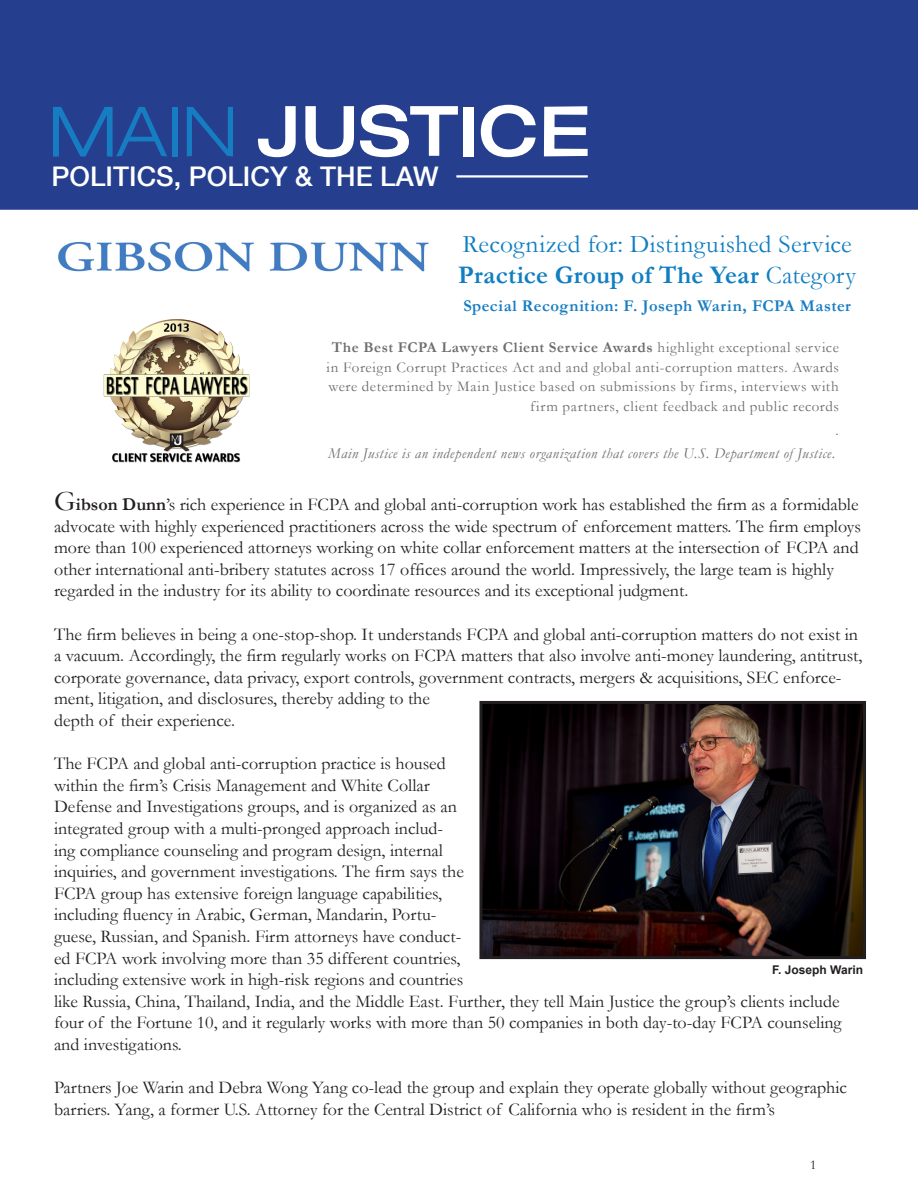
<style>
.page{position:relative;width:918px;height:1188px;background:#fff}
.page>*{position:absolute;margin:0;border:0;box-sizing:border-box;transform-origin:0 0}
.t1{font:500 27px "Helvetica Neue";color:#fff}
.t2{font:25.5px/30.6px "Garamond";letter-spacing:.01em;color:#0f7ec2}
.t3{font:18px/21.6px "Garamond";color:#231f20}
.t4{font:700 16.5px "Garamond";letter-spacing:.03em;color:#177dc2}
.content{font:15px/19.5px "Garamond";letter-spacing:.035em;color:#6c6d70;text-align:right}
.content-2{font:italic 15px "Garamond";letter-spacing:.035em;color:#6c6d70}
.t5{font:13.5px "Garamond";color:#231f20}
.t6{font:700 12px "Arial";color:#231f20}
.s1{font-weight:700}
.s2{color:#0f7ec2}
.s3{font-size:28.5px}
</style>
<div class="page">
<div style="left:0;top:1px;width:917px;height:208px;background:#253f8e"></div>
<div style="left:0;top:0;width:918px;height:210px;border:2px solid #253f8e"></div>
<svg style="left:53px;top:107px;width:114px;height:50px"></svg>
<div style="left:172px;top:107px;width:5px;height:50px;background:#177dc2"></div>
<svg style="left:187px;top:107px;width:46px;height:50px"></svg>
<svg style="left:258px;top:105px;width:330px;height:53px"></svg>
<hr style="left:456px;top:175px;width:132px;height:3px;background:#fff">
<img style="left:58px;top:241px;width:371px;height:31px">
<img style="left:483px;top:705px;width:379px;height:250px">
<div style="left:479px;top:701px;width:387px;height:258px;border:3px solid #231f20"></div>
<img style="left:103px;top:319px;width:147px;height:143px">
<h1 class="t1" style="left:51px;top:154px;width:389px">POLITICS, POLICY &amp; THE LAW</h1>
<p class="t2" style="left:458px;top:229px;width:399px">Recognized for: Distinguished Service<br><span class="s1">Practice Group of The Year</span> Category</p>
<p class="t4" style="left:463px;top:296px;width:389px"><span class="s2">S</span>pecial Recognition: F. Joseph Warin, FCPA Master</p>
<p class="content" style="left:327px;top:338px;width:514px"><span class="s1">The Best FCPA Lawyers Client Service Awards</span> highlight exceptional service in Foreign Corrupt Practices Act and and global anti-corruption matters. Awards were determined by Main Justice based on submissions by firms, interviews with firm partners, client feedback and public records</p>
<p class="content" style="left:836px;top:420px;width:5px">.</p>
<p class="content-2" style="left:328px;top:445px;width:509px">Main Justice is an independent news organization that covers the U.S. Department of Justice.</p>
<p class="t3" style="left:54px;top:493px;width:808px"><span class="s3">G</span><span class="s1">ibson Dunn</span>’s rich experience in FCPA and global anti-corruption work has established the firm as a formidable advocate with highly experienced practitioners across the wide spectrum of enforcement matters. The firm employs more than 100 experienced attorneys working on white collar enforcement matters at the intersection of FCPA and other international anti-bribery statutes across 17 offices around the world. Impressively, the large team is highly regarded in the industry for its ability to coordinate resources and its exceptional judgment.</p>
<p class="t3" style="left:54px;top:623px;width:810px">The firm believes in being a one-stop-shop. It understands FCPA and global anti-corruption matters do not exist in a vacuum. Accordingly, the firm regularly works on FCPA matters that also involve anti-money laundering, antitrust, corporate governance, data privacy, export controls, government contracts, mergers &amp; acquisitions, SEC enforce&shy;ment, litigation, and disclosures, thereby adding to the<br>depth of their experience.</p>
<p class="t3" style="left:54px;top:753px;width:789px">The FCPA and global anti-corruption practice is housed<br>within the firm’s Crisis Management and White Collar<br>Defense and Investigations groups, and is organized as an<br>integrated group with a multi-pronged approach includ-<br>ing compliance counseling and program design, internal<br>inquiries, and government investigations. The firm says the<br>FCPA group has extensive foreign language capabilities,<br>including fluency in Arabic, German, Mandarin, Portu-<br>guese, Russian, and Spanish. Firm attorneys have conduct-<br>ed FCPA work involving more than 35 different countries,<br>including extensive work in high-risk regions and countries<br>like Russia, China, Thailand, India, and the Middle East. Further, they tell Main Justice the group’s clients include four of the Fortune 10, and it regularly works with more than 50 companies in both day-to-day FCPA counseling and investigations.</p>
<p class="t3" style="left:54px;top:1077px;width:795px">Partners Joe Warin and Debra Wong Yang co-lead the group and explain they operate globally without geographic barriers. Yang, a former U.S. Attorney for the Central District of California who is resident in the firm’s</p>
<p class="t6" style="left:772px;top:962px;width:92px">F. Joseph Warin</p>
<p class="t5" style="left:810px;top:1157px;width:8px">1</p>
</div>
